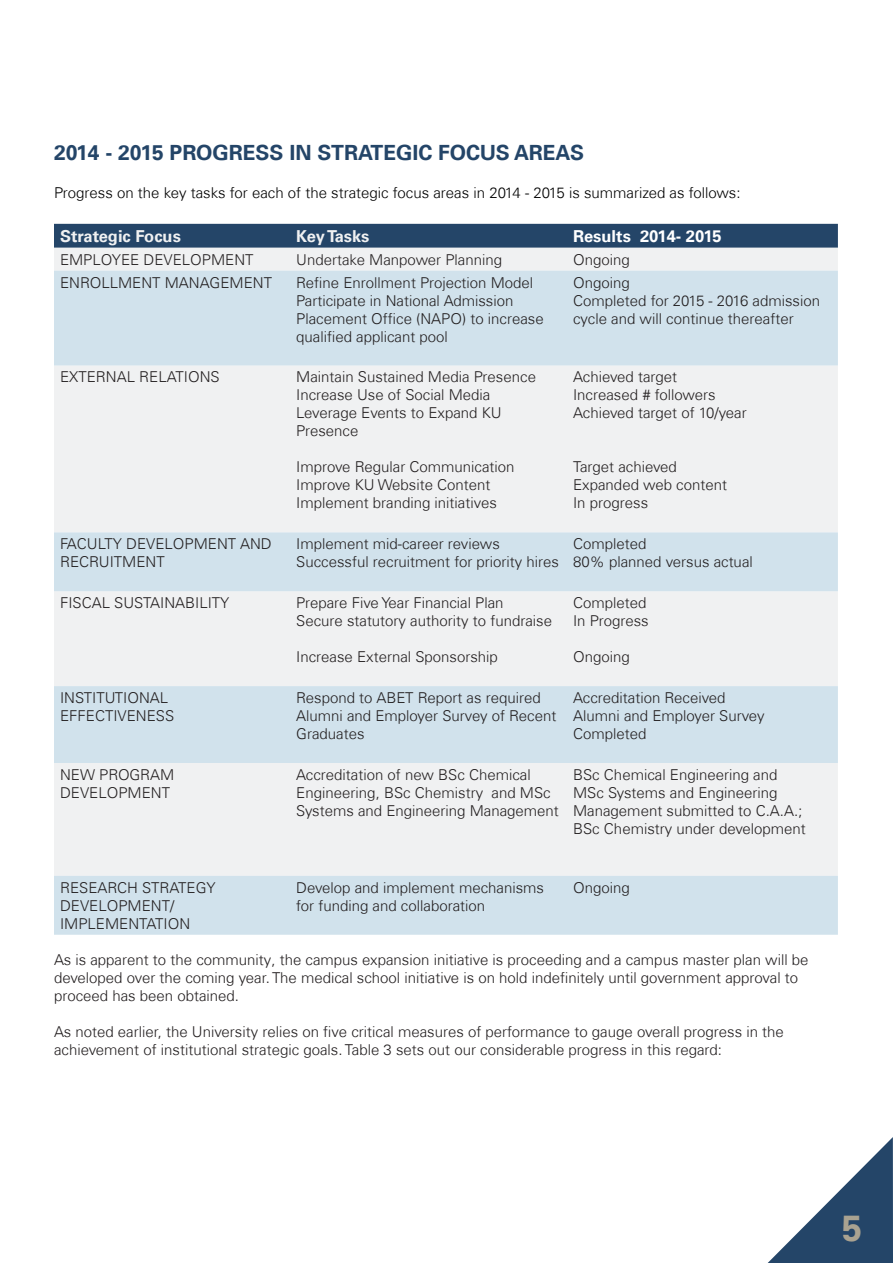
<style>
.page{position:relative;width:893px;height:1263px;background:#fff}
.page>*{position:absolute;margin:0;border:0;box-sizing:border-box;transform-origin:0 0}
.t1{font:700 36px "Univers Com 65";color:#a9a291}
.t2{font:700 21px "Univers Com 65";color:#244568}
.t3{font:700 16.5px "Univers Com 65";color:#f0f1f2}
.t4{font:700 16.5px "Univers Com 65";color:#fff}
.t5{font:300 15px/18px "Univers Com 45";color:#231f20}
.t6{font:300 15px "Univers Com 45";color:#000}
</style>
<div class="page">
<svg style="left:768px;top:1137px;width:125px;height:126px"></svg>
<div style="left:54px;top:224px;width:784px;height:24px;background:#244568"></div>
<div style="left:54px;top:248px;width:784px;height:23px;background:#f0f1f2"></div>
<svg style="left:54px;top:271px;width:784px;height:664px;fill:#f0f1f2"></svg>
<h2 class="t2" style="left:54px;top:140px;width:532px">2014 - 2015 PROGRESS IN STRATEGIC FOCUS AREAS</h2>
<p class="t6" style="left:54px;top:184px;width:688px">Progress on the key tasks for each of the strategic focus areas in 2014 - 2015 is summarized as follows:</p>
<p class="t3" style="left:60px;top:226px;width:122px">Strategic Focus</p>
<p class="t3" style="left:296px;top:226px;width:75px">Key Tasks</p>
<p class="t4" style="left:573px;top:226px;width:150px">Results 2014- 2015</p>
<p class="t5" style="left:60px;top:250px;width:195px">EMPLOYEE DEVELOPMENT</p>
<p class="t5" style="left:296px;top:250px;width:207px">Undertake Manpower Planning</p>
<p class="t5" style="left:573px;top:250px;width:58px">Ongoing</p>
<p class="t5" style="left:60px;top:273px;width:214px">ENROLLMENT MANAGEMENT</p>
<p class="t5" style="left:296px;top:273px;width:249px">Refine Enrollment Projection Model Participate in National Admission Placement Office (NAPO) to increase qualified applicant pool</p>
<p class="t5" style="left:573px;top:273px;width:248px">Ongoing<br>Completed for 2015 - 2016 admission cycle and will continue thereafter</p>
<p class="t5" style="left:60px;top:368px;width:161px">EXTERNAL RELATIONS</p>
<p class="t5" style="left:296px;top:368px;width:241px">Maintain Sustained Media Presence<br>Increase Use of Social Media<br>Leverage Events to Expand KU<br>Presence</p>
<p class="t5" style="left:296px;top:458px;width:220px">Improve Regular Communication<br>Improve KU Website Content<br>Implement branding initiatives</p>
<p class="t5" style="left:573px;top:368px;width:175px">Achieved target<br>Increased # followers<br>Achieved target of 10/year</p>
<p class="t5" style="left:573px;top:458px;width:155px">Target achieved<br>Expanded web content<br>In progress</p>
<p class="t5" style="left:60px;top:535px;width:213px">FACULTY DEVELOPMENT AND<br>RECRUITMENT</p>
<p class="t5" style="left:296px;top:535px;width:264px">Implement mid-career reviews<br>Successful recruitment for priority hires</p>
<p class="t5" style="left:573px;top:535px;width:181px">Completed<br>80% planned versus actual</p>
<p class="t5" style="left:60px;top:594px;width:171px">FISCAL SUSTAINABILITY</p>
<p class="t5" style="left:296px;top:594px;width:257px">Prepare Five Year Financial Plan<br>Secure statutory authority to fundraise</p>
<p class="t5" style="left:296px;top:648px;width:203px">Increase External Sponsorship</p>
<p class="t5" style="left:573px;top:594px;width:77px">Completed<br>In Progress</p>
<p class="t5" style="left:573px;top:648px;width:58px">Ongoing</p>
<p class="t5" style="left:60px;top:689px;width:116px">INSTITUTIONAL<br>EFFECTIVENESS</p>
<p class="t5" style="left:296px;top:689px;width:262px">Respond to ABET Report as required<br>Alumni and Employer Survey of Recent<br>Graduates</p>
<p class="t5" style="left:573px;top:689px;width:193px">Accreditation Received<br>Alumni and Employer Survey<br>Completed</p>
<p class="t5" style="left:60px;top:765px;width:116px">NEW PROGRAM<br>DEVELOPMENT</p>
<p class="t5" style="left:296px;top:765px;width:264px">Accreditation of new BSc Chemical<br>Engineering, BSc Chemistry and MSc<br>Systems and Engineering Management</p>
<p class="t5" style="left:573px;top:765px;width:234px">BSc Chemical Engineering and<br>MSc Systems and Engineering<br>Management submitted to C.A.A.;<br>BSc Chemistry under development</p>
<p class="t5" style="left:60px;top:878px;width:157px">RESEARCH STRATEGY<br>DEVELOPMENT/<br>IMPLEMENTATION</p>
<p class="t5" style="left:296px;top:878px;width:249px">Develop and implement mechanisms for funding and collaboration</p>
<p class="t5" style="left:573px;top:878px;width:58px">Ongoing</p>
<p class="t5" style="left:54px;top:950px;width:756px">As is apparent to the community, the campus expansion initiative is proceeding and a campus master plan will be developed over the coming year. The medical school initiative is on hold indefinitely until government approval to proceed has been obtained.</p>
<p class="t5" style="left:54px;top:1022px;width:731px">As noted earlier, the University relies on five critical measures of performance to gauge overall progress in the achievement of institutional strategic goals. Table 3 sets out our considerable progress in this regard:</p>
<h1 class="t1" style="left:842px;top:1206px;width:22px">5</h1>
</div>
